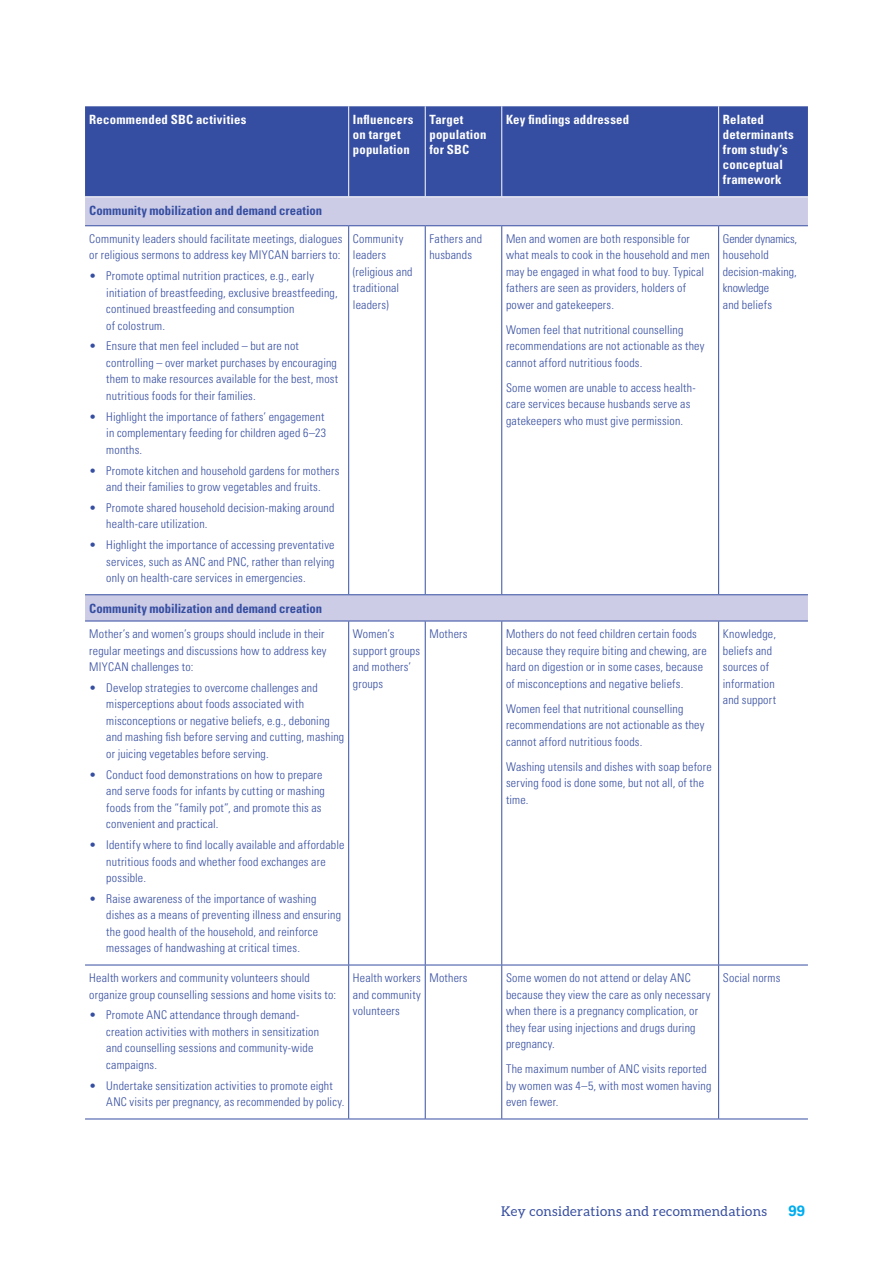
<style>
.page{position:relative;width:893px;height:1263px;background:#fff}
.page>*{position:absolute;margin:0;border:0;box-sizing:border-box;transform-origin:0 0}
.t1{font:700 15px "Univers LT Std";color:#00adef}
.t2{font:13.5px "Aleo";letter-spacing:.025em;color:#364ea1}
.t3{font:700 condensed 12.75px/15px "Univers LT Std";letter-spacing:.015em;color:#fff}
.t4{font:700 condensed 12.75px "Univers LT Std";letter-spacing:-.005em;color:#364ea1}
.t5{font:300 condensed 12px/16.5px "Univers LT Std";letter-spacing:.015em;color:#364ea1}
</style>
<div class="page">
<div style="left:85px;top:106px;width:723px;height:90px;background:#364ea1"></div>
<svg style="left:85px;top:197px;width:723px;height:424px"></svg>
<hr style="left:348px;top:106px;width:1px;height:90px;background:#fff">
<hr style="left:425px;top:106px;width:1px;height:90px;background:#fff">
<hr style="left:501px;top:106px;width:1px;height:90px;background:#fff">
<hr style="left:718px;top:106px;width:1px;height:90px;background:#fff">
<hr style="left:348px;top:226px;width:1px;height:368px;background:#364ea1">
<hr style="left:425px;top:226px;width:1px;height:368px;background:#364ea1">
<hr style="left:501px;top:226px;width:1px;height:368px;background:#364ea1">
<hr style="left:718px;top:226px;width:1px;height:368px;background:#364ea1">
<hr style="left:348px;top:621px;width:1px;height:344px;background:#364ea1">
<hr style="left:425px;top:621px;width:1px;height:344px;background:#364ea1">
<hr style="left:501px;top:621px;width:1px;height:344px;background:#364ea1">
<hr style="left:718px;top:621px;width:1px;height:344px;background:#364ea1">
<hr style="left:85px;top:965px;width:264px;height:1px;background:#364ea1">
<hr style="left:349px;top:965px;width:76px;height:1px;background:#364ea1">
<hr style="left:348px;top:965px;width:1px;height:153px;background:#364ea1">
<hr style="left:425px;top:965px;width:77px;height:1px;background:#364ea1">
<hr style="left:425px;top:965px;width:1px;height:153px;background:#364ea1">
<hr style="left:502px;top:965px;width:217px;height:1px;background:#364ea1">
<hr style="left:501px;top:965px;width:1px;height:153px;background:#364ea1">
<hr style="left:719px;top:965px;width:89px;height:1px;background:#364ea1">
<hr style="left:718px;top:965px;width:1px;height:153px;background:#364ea1">
<hr style="left:85px;top:225px;width:264px;height:1px;background:#364ea1">
<hr style="left:349px;top:225px;width:76px;height:1px;background:#364ea1">
<hr style="left:425px;top:225px;width:77px;height:1px;background:#364ea1">
<hr style="left:502px;top:225px;width:217px;height:1px;background:#364ea1">
<hr style="left:719px;top:225px;width:89px;height:1px;background:#364ea1">
<hr style="left:85px;top:594px;width:264px;height:1px;background:#364ea1">
<hr style="left:349px;top:594px;width:76px;height:1px;background:#364ea1">
<hr style="left:425px;top:594px;width:77px;height:1px;background:#364ea1">
<hr style="left:502px;top:594px;width:217px;height:1px;background:#364ea1">
<hr style="left:719px;top:594px;width:89px;height:1px;background:#364ea1">
<hr style="left:85px;top:621px;width:264px;height:1px;background:#364ea1">
<hr style="left:349px;top:621px;width:76px;height:1px;background:#364ea1">
<hr style="left:425px;top:621px;width:77px;height:1px;background:#364ea1">
<hr style="left:502px;top:621px;width:217px;height:1px;background:#364ea1">
<hr style="left:719px;top:621px;width:89px;height:1px;background:#364ea1">
<hr style="left:85px;top:1118px;width:264px;height:1px;background:#364ea1">
<hr style="left:349px;top:1118px;width:76px;height:1px;background:#364ea1">
<hr style="left:425px;top:1118px;width:77px;height:1px;background:#364ea1">
<hr style="left:502px;top:1118px;width:217px;height:1px;background:#364ea1">
<hr style="left:719px;top:1118px;width:89px;height:1px;background:#364ea1">
<p class="t3" style="left:89px;top:113px;width:159px">Recommended SBC activities</p>
<p class="t3" style="left:353px;top:113px;width:62px">Influencers on target population</p>
<p class="t3" style="left:429px;top:113px;width:58px">Target population for SBC</p>
<p class="t3" style="left:506px;top:113px;width:125px">Key findings addressed</p>
<p class="t3" style="left:723px;top:113px;width:72px">Related determinants from study’s conceptual framework</p>
<p class="t4" style="left:89px;top:205px;width:234px">Community mobilization and demand creation</p>
<p class="t5" style="left:89px;top:231px;width:255px">Community leaders should facilitate meetings, dialogues or religious sermons to address key MIYCAN barriers to:</p>
<p class="t5" style="left:106px;top:269px;width:233px;text-indent:-17px">• Promote optimal nutrition practices, e.g., early initiation of breastfeeding, exclusive breastfeeding, continued breastfeeding and consumption<br>of colostrum.</p>
<p class="t5" style="left:106px;top:339px;width:233px;text-indent:-17px">• Ensure that men feel included – but are not controlling – over market purchases by encouraging them to make resources available for the best, most nutritious foods for their families.</p>
<p class="t5" style="left:106px;top:409px;width:221px;text-indent:-17px">• Highlight the importance of fathers’ engagement in complementary feeding for children aged 6–23 months.</p>
<p class="t5" style="left:89px;top:463px;width:252px;text-align:center">• Promote kitchen and household gardens for mothers and their families to grow vegetables and fruits.</p>
<p class="t5" style="left:106px;top:500px;width:230px;text-indent:-17px">• Promote shared household decision-making around health-care utilization.</p>
<p class="t5" style="left:106px;top:537px;width:230px;text-align:justify;text-indent:-17px">• Highlight the importance of accessing preventative services, such as ANC and PNC, rather than relying only on health-care services in emergencies.</p>
<p class="t5" style="left:723px;top:231px;width:76px">Gender dynamics, household decision-making, knowledge<br>and beliefs</p>
<p class="t5" style="left:353px;top:231px;width:61px">Community leaders (religious and traditional leaders)</p>
<p class="t5" style="left:429px;top:231px;width:54px">Fathers and husbands</p>
<p class="t5" style="left:506px;top:231px;width:205px">Men and women are both responsible for what meals to cook in the household and men may be engaged in what food to buy. Typical fathers are seen as providers, holders of power and gatekeepers.</p>
<p class="t5" style="left:506px;top:322px;width:200px">Women feel that nutritional counselling recommendations are not actionable as they cannot afford nutritious foods.</p>
<p class="t5" style="left:506px;top:380px;width:191px">Some women are unable to access health&shy;care services because husbands serve as gatekeepers who must give permission.</p>
<p class="t4" style="left:89px;top:603px;width:234px">Community mobilization and demand creation</p>
<p class="t5" style="left:89px;top:627px;width:239px">Mother’s and women’s groups should include in their regular meetings and discussions how to address key<br>MIYCAN challenges to:</p>
<p class="t5" style="left:106px;top:680px;width:239px;text-indent:-17px">• Develop strategies to overcome challenges and misperceptions about foods associated with misconceptions or negative beliefs, e.g., deboning and mashing fish before serving and cutting, mashing or juicing vegetables before serving.</p>
<p class="t5" style="left:106px;top:767px;width:220px;text-indent:-17px">• Conduct food demonstrations on how to prepare and serve foods for infants by cutting or mashing foods from the “family pot”, and promote this as convenient and practical.</p>
<p class="t5" style="left:106px;top:837px;width:240px;text-indent:-17px">• Identify where to find locally available and affordable nutritious foods and whether food exchanges are possible.</p>
<p class="t5" style="left:106px;top:891px;width:236px;text-indent:-17px">• Raise awareness of the importance of washing dishes as a means of preventing illness and ensuring the good health of the household, and reinforce messages of handwashing at critical times.</p>
<p class="t5" style="left:89px;top:971px;width:248px">Health workers and community volunteers should organize group counselling sessions and home visits to:</p>
<p class="t5" style="left:106px;top:1008px;width:214px;text-indent:-17px">• Promote ANC attendance through demand&shy;creation activities with mothers in sensitization and counselling sessions and community-wide campaigns.</p>
<p class="t5" style="left:106px;top:1078px;width:240px;text-indent:-17px">• Undertake sensitization activities to promote eight<br>ANC visits per pregnancy, as recommended by policy.</p>
<p class="t5" style="left:353px;top:627px;width:69px">Women’s support groups and mothers’ groups</p>
<p class="t5" style="left:429px;top:627px;width:40px">Mothers</p>
<p class="t5" style="left:506px;top:627px;width:202px">Mothers do not feed children certain foods because they require biting and chewing, are hard on digestion or in some cases, because of misconceptions and negative beliefs.</p>
<p class="t5" style="left:506px;top:701px;width:200px">Women feel that nutritional counselling recommendations are not actionable as they cannot afford nutritious foods.</p>
<p class="t5" style="left:506px;top:759px;width:207px">Washing utensils and dishes with soap before serving food is done some, but not all, of the time.</p>
<p class="t5" style="left:353px;top:971px;width:70px;text-align:justify">Health workers and community volunteers</p>
<p class="t5" style="left:429px;top:971px;width:40px">Mothers</p>
<p class="t5" style="left:506px;top:971px;width:206px">Some women do not attend or delay ANC because they view the care as only necessary when there is a pregnancy complication, or they fear using injections and drugs during pregnancy.</p>
<p class="t5" style="left:506px;top:1062px;width:207px">The maximum number of ANC visits reported by women was 4–5, with most women having even fewer.</p>
<p class="t5" style="left:723px;top:627px;width:55px">Knowledge, beliefs and sources of information and support</p>
<p class="t5" style="left:723px;top:971px;width:59px">Social norms</p>
<p class="t2" style="left:501px;top:1206px;width:268px">Key considerations and recommendations</p>
<p class="t1" style="left:788px;top:1205px;width:18px">99</p>
</div>
